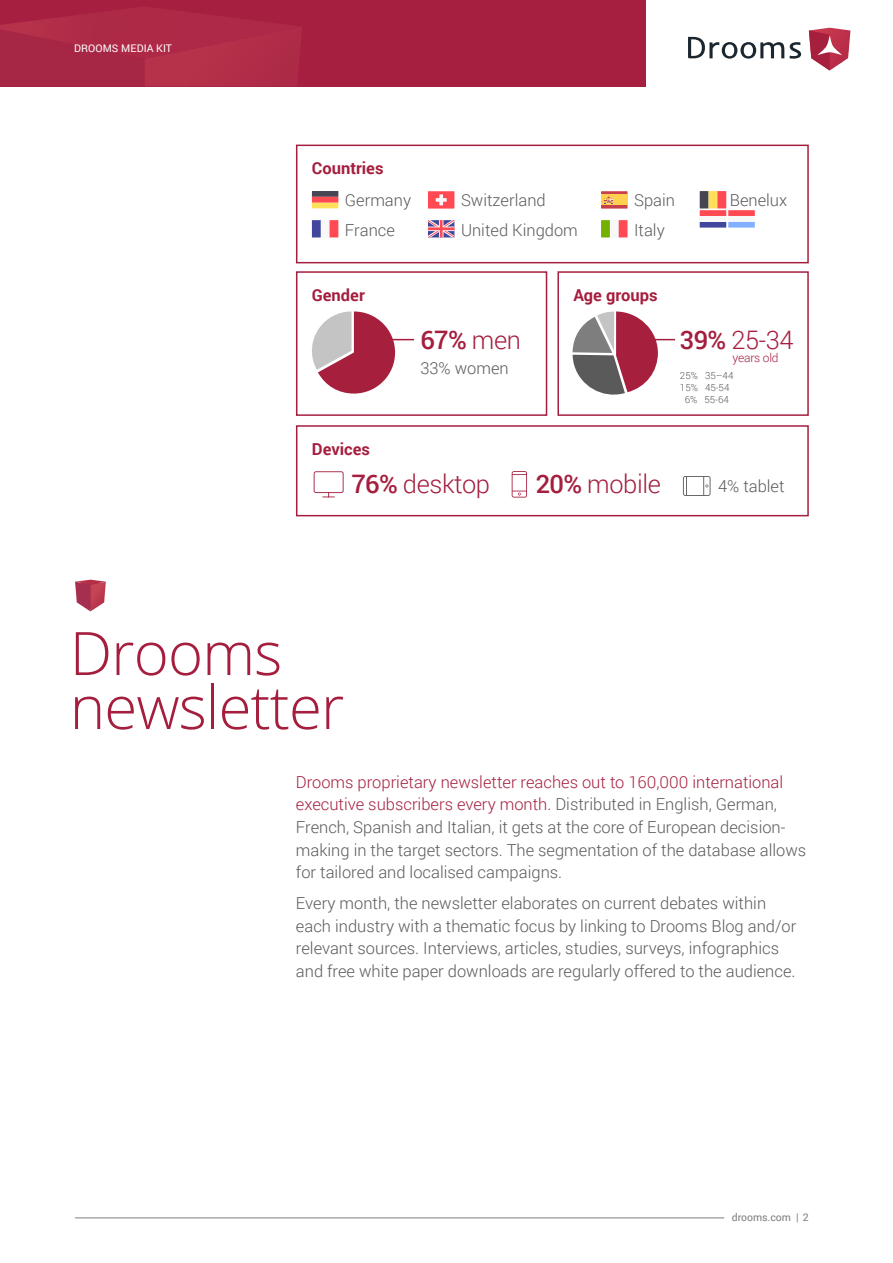
<style>
.page{position:relative;width:893px;height:1263px;background:#fff}
.page>*{position:absolute;margin:0;border:0;box-sizing:border-box;transform-origin:0 0}
.t1{font:300 60px/54px "Open Sans";letter-spacing:-.015em;color:#a51e3e}
.t2{font:300 25.5px "Roboto";letter-spacing:-.015em;color:#a51e3e}
.t3{font:500 25.5px "Roboto";color:#a51e3e}
.t4{font:300 16.5px/22.5px "Roboto";color:#5a5a5a}
.t5{font:700 16.5px "Roboto";color:#a51e3e}
.t6{font:300 12px "Roboto";letter-spacing:-.015em;color:#a51e3e}
.t7{font:10.5px "Roboto";letter-spacing:.005em;color:#fff}
.t8{font:10.5px "Roboto";letter-spacing:-.005em;color:#7e7e7e}
.t9{font:300 9.75px/12px "Roboto";color:#5a5a5a;text-align:center}
.s1{font-weight:300}
.s2{font-weight:500}
.s3{color:#a51e3e}
</style>
<div class="page">
<div style="left:0;top:0;width:646px;height:87px;background:#a61f40"></div>
<svg style="left:0;top:10px;width:302px;height:77px"></svg>
<svg style="left:809px;top:28px;width:41px;height:42px"></svg>
<svg style="left:688px;top:37px;width:96px;height:22px"></svg>
<svg style="left:790px;top:42px;width:11px;height:17px"></svg>
<hr style="left:75px;top:1217px;width:649px;height:1px;background:#7e7e7e">
<div style="left:296px;top:425px;width:513px;height:91px;border:2px solid #a51e3e"></div>
<div style="left:296px;top:271px;width:251px;height:145px;border:2px solid #a51e3e"></div>
<div style="left:557px;top:271px;width:252px;height:145px;border:2px solid #a51e3e"></div>
<svg style="left:312px;top:311px;width:102px;height:83px"></svg>
<svg style="left:573px;top:311px;width:102px;height:84px"></svg>
<svg style="left:314px;top:471px;width:30px;height:26px"></svg>
<svg style="left:512px;top:471px;width:15px;height:26px"></svg>
<svg style="left:683px;top:476px;width:27px;height:20px"></svg>
<svg style="left:75px;top:580px;width:31px;height:31px"></svg>
<div style="left:296px;top:145px;width:513px;height:118px;border:2px solid #a51e3e"></div>
<div style="left:601px;top:191px;width:26px;height:18px;background:linear-gradient(to right,#c7404a,#c7404a)"></div>
<div style="left:601px;top:195px;width:26px;height:10px;background:#ffd14f"></div>
<svg style="left:604px;top:196px;width:9px;height:8px"></svg>
<svg style="left:601px;top:220px;width:9px;height:17px"></svg>
<div style="left:610px;top:220px;width:9px;height:17px;background:#f8f8f8"></div>
<svg style="left:619px;top:220px;width:8px;height:17px"></svg>
<svg style="left:428px;top:220px;width:26px;height:17px"></svg>
<svg style="left:312px;top:220px;width:9px;height:17px"></svg>
<div style="left:321px;top:220px;width:9px;height:17px;background:#f8f8f8"></div>
<svg style="left:330px;top:220px;width:8px;height:17px"></svg>
<div style="left:428px;top:191px;width:26px;height:18px;background:#ff4a54"></div>
<svg style="left:436px;top:194px;width:11px;height:11px"></svg>
<svg style="left:312px;top:191px;width:26px;height:6px"></svg>
<svg style="left:312px;top:203px;width:26px;height:5px"></svg>
<div style="left:312px;top:197px;width:26px;height:6px;background:#ff4a54"></div>
<div style="left:700px;top:216px;width:26px;height:6px;background:#f8f8f8"></div>
<svg style="left:700px;top:191px;width:55px;height:25px"></svg>
<svg style="left:700px;top:222px;width:55px;height:6px"></svg>
<div style="left:728px;top:216px;width:27px;height:6px;background:#f8f8f8"></div>
<p class="t7" style="left:74px;top:41px;width:99px">DROOMS MEDIA KIT</p>
<p class="t5" style="left:312px;top:157px;width:73px">Countries</p>
<p class="t4" style="left:345px;top:184px;width:68px;line-height:30px">Germany<br>France</p>
<p class="t4" style="left:461px;top:184px;width:118px;line-height:30px">Switzerland<br>United Kingdom</p>
<p class="t4" style="left:634px;top:184px;width:42px;line-height:30px">Spain<br>Italy</p>
<p class="t4" style="left:730px;top:188px;width:59px">Benelux</p>
<p class="t5" style="left:312px;top:284px;width:54px">Gender</p>
<p class="t5" style="left:573px;top:284px;width:86px">Age groups</p>
<p class="t5" style="left:312px;top:437px;width:60px">Devices</p>
<h2 class="t3" style="left:420px;top:322px;width:102px">67% <span class="s1">men</span></h2>
<h2 class="t2" style="left:680px;top:322px;width:115px"><span class="s2">39%</span> 25-34</h2>
<p class="t6" style="left:732px;top:349px;width:48px">years old</p>
<p class="t4" style="left:420px;top:356px;width:90px">33% women</p>
<p class="t9" style="left:680px;top:370px;width:55px">25% 35–44<br>15% 45-54<br>6% 55-64</p>
<h2 class="t2" style="left:351px;top:466px;width:140px"><span class="s2">76%</span> desktop</h2>
<h2 class="t2" style="left:536px;top:466px;width:127px"><span class="s2">20%</span> mobile</h2>
<p class="t4" style="left:718px;top:475px;width:68px">4% tablet</p>
<h1 class="t1" style="left:70px;top:625px;width:276px">Drooms newsletter</h1>
<p class="t4" style="left:296px;top:770px;width:512px"><span class="s3">Drooms proprietary newsletter reaches out to 160,000 international executive subscribers every month.</span> Distributed in English, German, French, Spanish and Italian, it gets at the core of European decision&shy;making in the target sectors. The segmentation of the database allows for tailored and localised campaigns.</p>
<p class="t4" style="left:296px;top:891px;width:502px">Every month, the newsletter elaborates on current debates within each industry with a thematic focus by linking to Drooms Blog and/or relevant sources. Interviews, articles, studies, surveys, infographics and free white paper downloads are regularly offered to the audience.</p>
<p class="t8" style="left:732px;top:1209px;width:78px">drooms.com | 2</p>
</div>
